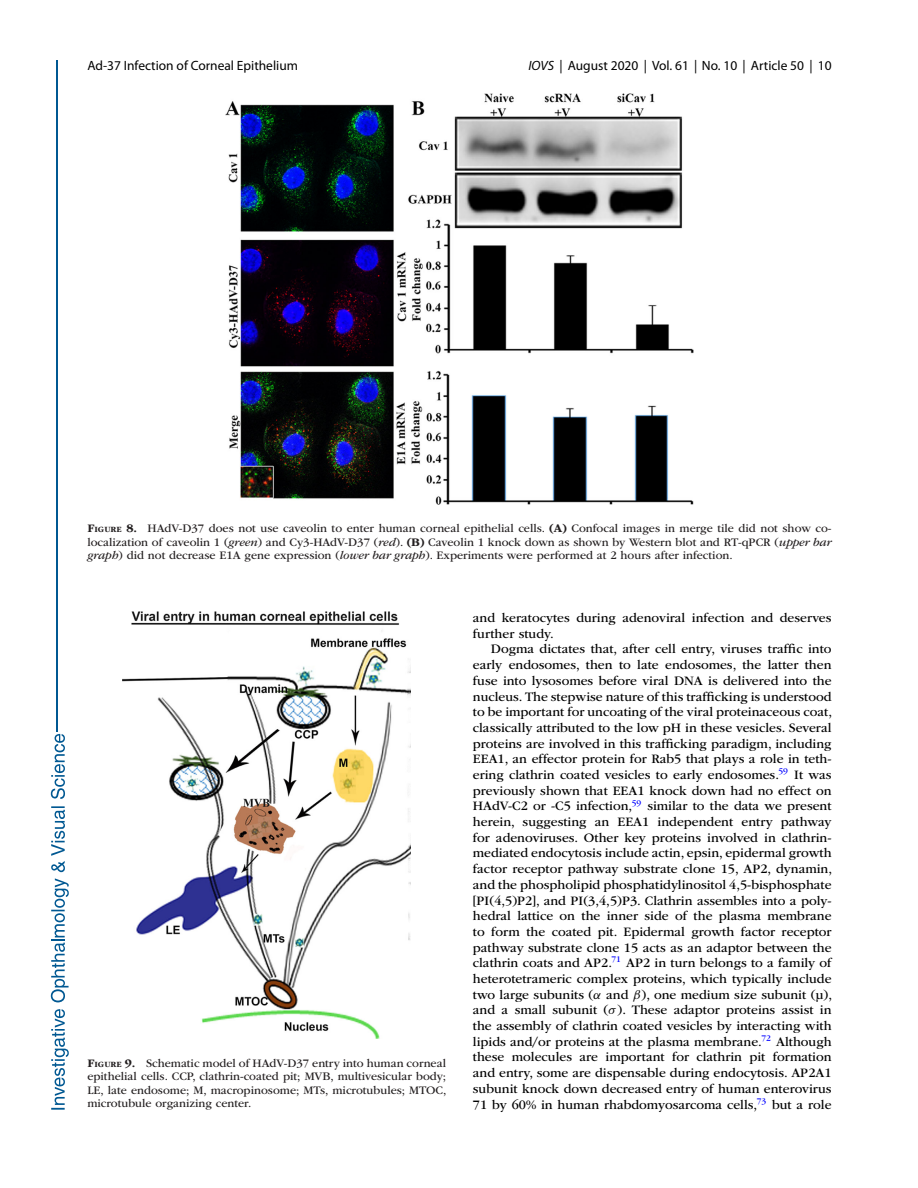
<style>
.page{position:relative;width:918px;height:1188px;background:#fff}
.page>*{position:absolute;margin:0;border:0;box-sizing:border-box;transform-origin:0 0}
.t1{font:13.5px/15.8px "ITC Garamond Std";color:#000}
.t2{font:13.5px "Myriad Pro";color:#000}
.t3{font:12px/13.5px "ITC Garamond Std";color:#231f20;text-align:justify}
.s1{font-style:italic}
.s2{font-weight:700}
.s3{font-weight:700;font-size:8.4px}
.s4{font-family:"RMTMI"}
</style>
<div class="page">
<hr style="left:57px;top:60px;width:1px;height:672px;background:#005892">
<svg style="left:51px;top:734px;width:18px;height:376px"></svg>
<img style="left:225px;top:93px;width:468px;height:411px">
<img style="left:123px;top:612px;width:288px;height:426px">
<p class="t2" style="left:87px;top:60px;width:212px">Ad-37 Infection of Corneal Epithelium</p>
<p class="t2" style="left:528px;top:60px;width:305px"><span class="s1">IOVS</span> | August 2020 | Vol. 61 | No. 10 | Article 50 | 10</p>
<p class="t3" style="left:87px;top:523px;width:746px"><span class="s2">F</span><span class="s3">IGURE</span> <span class="s2">8.</span> HAdV-D37 does not use caveolin to enter human corneal epithelial cells. <span class="s2">(A)</span> Confocal images in merge tile did not show co&shy;localization of caveolin 1 (<span class="s1">green</span>) and Cy3-HAdV-D37 (<span class="s1">red</span>). <span class="s2">(B)</span> Caveolin 1 knock down as shown by Western blot and RT-qPCR (<span class="s1">upper bar graph</span>) did not decrease E1A gene expression (<span class="s1">lower bar graph</span>). Experiments were performed at 2 hours after infection.</p>
<p class="t3" style="left:87px;top:1057px;width:361px"><span class="s2">F</span><span class="s3">IGURE</span> <span class="s2">9.</span> Schematic model of HAdV-D37 entry into human corneal epithelial cells. CCP, clathrin-coated pit; MVB, multivesicular body; LE, late endosome; M, macropinosome; MTs, microtubules; MTOC, microtubule organizing center.</p>
<p class="t1" style="left:473px;top:611px;width:360px">and keratocytes during adenoviral infection and deserves further study.</p>
<p class="t1" style="left:473px;top:642px;width:361px;text-align:justify;text-indent:18px">Dogma dictates that, after cell entry, viruses traffic into early endosomes, then to late endosomes, the latter then fuse into lysosomes before viral DNA is delivered into the nucleus. The stepwise nature of this trafficking is understood to be important for uncoating of the viral proteinaceous coat, classically attributed to the low pH in these vesicles. Several proteins are involved in this trafficking paradigm, including EEA1, an effector protein for Rab5 that plays a role in teth&shy;ering clathrin coated vesicles to early endosomes.<sup>59</sup> It was previously shown that EEA1 knock down had no effect on HAdV-C2 or -C5 infection,<sup>59</sup> similar to the data we present herein, suggesting an EEA1 independent entry pathway for adenoviruses. Other key proteins involved in clathrin&shy;mediated endocytosis include actin, epsin, epidermal growth factor receptor pathway substrate clone 15, AP2, dynamin, and the phospholipid phosphatidylinositol 4,5-bisphosphate [PI(4,5)P2], and PI(3,4,5)P3. Clathrin assembles into a poly&shy;hedral lattice on the inner side of the plasma membrane to form the coated pit. Epidermal growth factor receptor pathway substrate clone 15 acts as an adaptor between the clathrin coats and AP2.<sup>71</sup> AP2 in turn belongs to a family of heterotetrameric complex proteins, which typically include two large subunits (<span class="s4">α</span> and <span class="s4">β</span>), one medium size subunit (μ), and a small subunit (<span class="s4">σ</span>). These adaptor proteins assist in the assembly of clathrin coated vesicles by interacting with lipids and/or proteins at the plasma membrane.<sup>72</sup> Although these molecules are important for clathrin pit formation and entry, some are dispensable during endocytosis. AP2A1 subunit knock down decreased entry of human enterovirus 71 by 60% in human rhabdomyosarcoma cells,<sup>73</sup> but a role</p>
</div>
